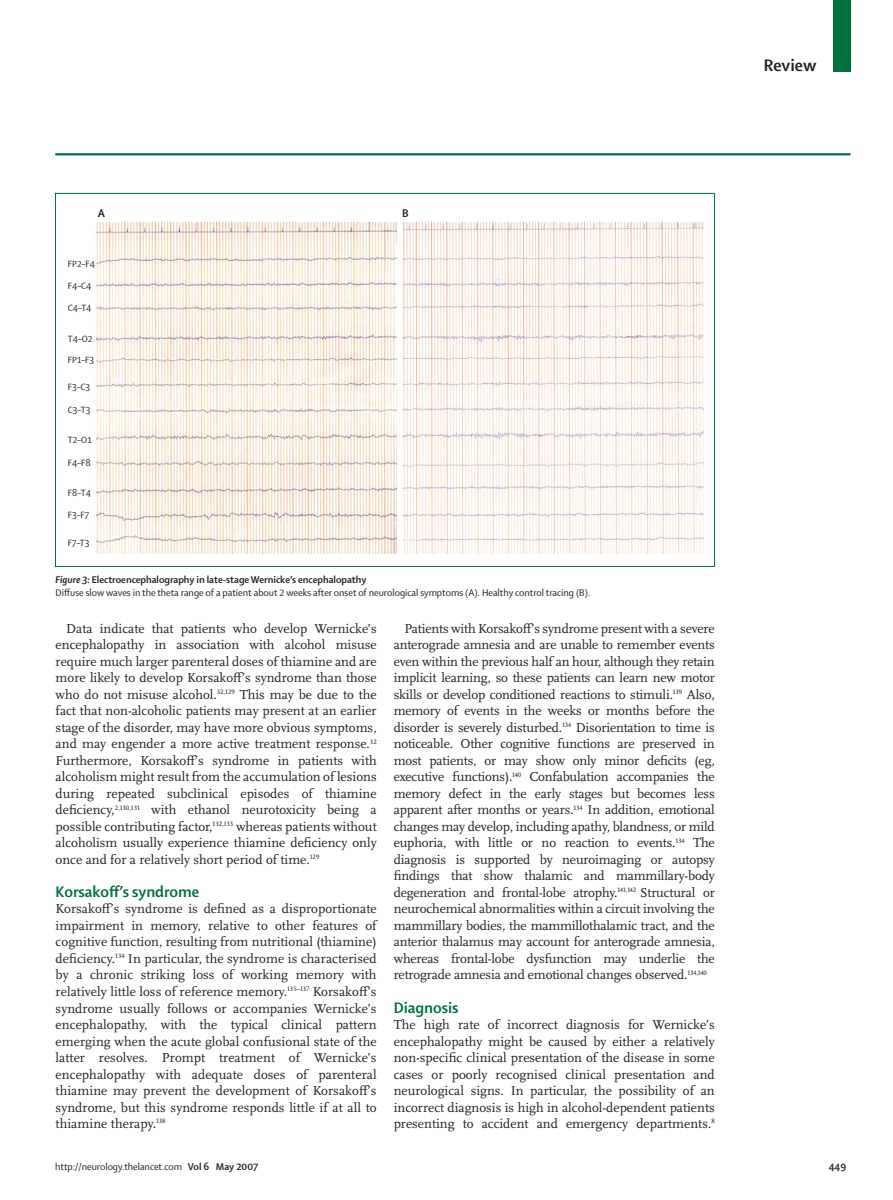
<style>
.page{position:relative;width:893px;height:1200px;background:#fff}
.page>*{position:absolute;margin:0;border:0;box-sizing:border-box;transform-origin:0 0}
.t1{font:700 18px "Shaker 2 Lancet";color:#231f20}
.t2{font:700 16.5px "Shaker 2 Lancet";color:#00703c}
.t3{font:13.5px/16.5px "Scala Lancet Pro";color:#231f20;text-align:justify}
.t4{font:700 12px "Shaker 2 Lancet";color:#231f20}
.t5{font:10.5px/13.2px "Shaker 2 Lancet";color:#231f20}
.t6{font:700 10.5px "Shaker 2 Lancet";color:#231f20}
.t7{font:9.75px "Shaker 2 Lancet";color:#231f20}
.s1{font-weight:700;font-style:italic}
.s2{font-weight:700}
</style>
<div class="page">
<div style="left:833px;top:0;width:17px;height:71px;background:#00703c"></div>
<hr style="left:55px;top:153px;width:795px;height:2px;background:#00703c">
<img style="left:95px;top:223px;width:609px;height:330px">
<h1 class="t1" style="left:764px;top:58px;width:54px">Review</h1>
<p class="t4" style="left:98px;top:208px;width:9px">A</p>
<p class="t4" style="left:402px;top:208px;width:8px">B</p>
<p class="t7" style="left:68px;top:260px;width:28px">FP2–F4</p>
<p class="t7" style="left:68px;top:282px;width:25px">F4–C4</p>
<p class="t7" style="left:68px;top:304px;width:25px">C4–T4</p>
<p class="t7" style="left:68px;top:334px;width:26px">T4–O2</p>
<p class="t7" style="left:68px;top:356px;width:28px">FP1–F3</p>
<p class="t7" style="left:68px;top:383px;width:24px">F3–C3</p>
<p class="t7" style="left:68px;top:406px;width:24px">C3–T3</p>
<p class="t7" style="left:68px;top:436px;width:25px">T2–O1</p>
<p class="t7" style="left:68px;top:459px;width:24px">F4–F8</p>
<p class="t7" style="left:68px;top:488px;width:24px">F8–T4</p>
<p class="t7" style="left:68px;top:510px;width:23px">F3–F7</p>
<p class="t7" style="left:68px;top:538px;width:23px">F7–T3</p>
<p class="t5" style="left:56px;top:574px;width:536px"><span class="s1">Figure 3:</span> <span class="s2">Electroencephalography in late-stage Wernicke’s encephalopathy<br></span>Diffuse slow waves in the theta range of a patient about 2 weeks after onset of neurological symptoms (A). Healthy control tracing (B).</p>
<p class="t3" style="left:56px;top:621px;width:323px;text-indent:11px">Data indicate that patients who develop Wernicke’s encephalopathy in association with alcohol misuse require much larger parenteral doses of thiamine and are more likely to develop Korsakoff’s syndrome than those who do not misuse alcohol.<sup>32,129</sup> This may be due to the fact that non-alcoholic patients may present at an earlier stage of the disorder, may have more obvious symptoms, and may engender a more active treatment response.<sup>32<br></sup>Furthermore, Korsakoff’s syndrome in patients with alcoholism might result from the accumulation of lesions during repeated subclinical episodes of thiamine deficiency,<sup>2,130,131</sup> with ethanol neurotoxicity being a possible contributing factor,<sup>132,133</sup> whereas patients without alcoholism usually experience thiamine deficiency only once and for a relatively short period of time.<sup>129</sup></p>
<p class="t2" style="left:56px;top:884px;width:145px">Korsakoff’s syndrome</p>
<p class="t3" style="left:56px;top:901px;width:322px">Korsakoff’s syndrome is defined as a disproportionate impairment in memory, relative to other features of cognitive function, resulting from nutritional (thiamine) deficiency.<sup>134</sup> In particular, the syndrome is characterised by a chronic striking loss of working memory with relatively little loss of reference memory.<sup>135–137</sup> Korsakoff’s syndrome usually follows or accompanies Wernicke’s encephalopathy, with the typical clinical pattern emerging when the acute global confusional state of the latter resolves. Prompt treatment of Wernicke’s encephalopathy with adequate doses of parenteral thiamine may prevent the development of Korsakoff’s syndrome, but this syndrome responds little if at all to thiamine therapy.<sup>138</sup></p>
<p class="t3" style="left:394px;top:621px;width:323px;text-indent:11px">Patients with Korsakoff’s syndrome present with a severe anterograde amnesia and are unable to remember events even within the previous half an hour, although they retain implicit learning, so these patients can learn new motor skills or develop conditioned reactions to stimuli.<sup>139</sup> Also, memory of events in the weeks or months before the disorder is severely disturbed.<sup>134</sup> Disorientation to time is noticeable. Other cognitive functions are preserved in most patients, or may show only minor deficits (eg, executive functions).<sup>140</sup> Confabulation accompanies the memory defect in the early stages but becomes less apparent after months or years.<sup>134</sup> In addition, emotional changes may develop, including apathy, blandness, or mild euphoria, with little or no reaction to events.<sup>134</sup> The diagnosis is supported by neuroimaging or autopsy findings that show thalamic and mammillary-body degeneration and frontal-lobe atrophy.<sup>141,142</sup> Structural or neurochemical abnormalities within a circuit involving the mammillary bodies, the mammillothalamic tract, and the anterior thalamus may account for anterograde amnesia, whereas frontal-lobe dysfunction may underlie the retrograde amnesia and emotional changes observed.<sup>134,140</sup></p>
<p class="t2" style="left:394px;top:1000px;width:66px">Diagnosis</p>
<p class="t3" style="left:394px;top:1017px;width:323px">The high rate of incorrect diagnosis for Wernicke’s encephalopathy might be caused by either a relatively non-specific clinical presentation of the disease in some cases or poorly recognised clinical presentation and neurological signs. In particular, the possibility of an incorrect diagnosis is high in alcohol-dependent patients presenting to accident and emergency departments.<sup>8</sup></p>
<p class="t5" style="left:55px;top:1160px;width:205px">http://neurology.thelancet.com <span class="s2">Vol 6 May 2007</span></p>
<p class="t6" style="left:829px;top:1162px;width:19px">449</p>
</div>
